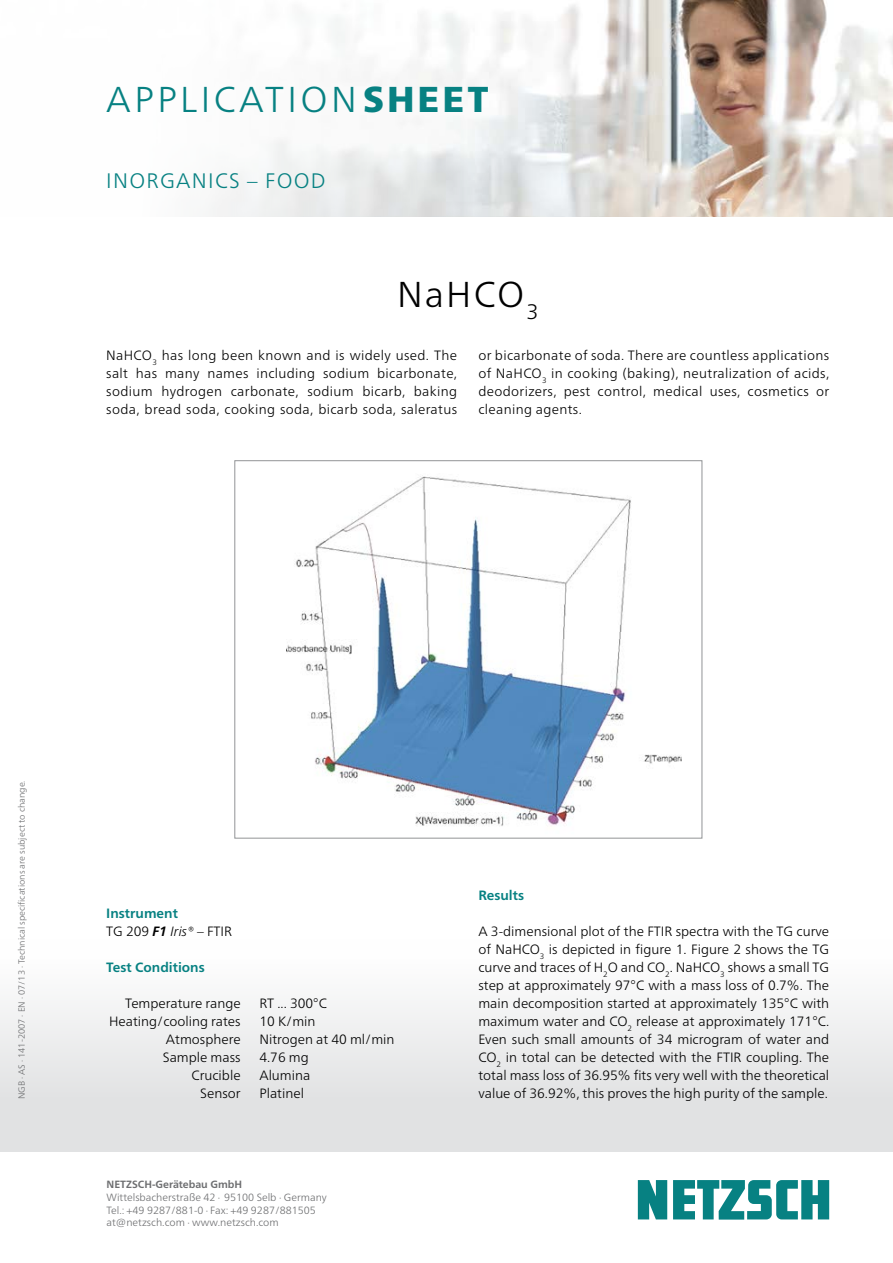
<style>
.page{position:relative;width:893px;height:1263px;background:#fff}
.page>*{position:absolute;margin:0;border:0;box-sizing:border-box;transform-origin:0 0}
.t1{font:300 36px "Frutiger Neue LTW1 G";letter-spacing:.095em;color:#078182}
.Sheet_Headline{font:300 36px "Frutiger Neue LTW1 G";letter-spacing:.06em;color:#000}
.t2{font:300 21px "Frutiger Neue LTW1 G";letter-spacing:.06em;color:#078182}
.Sheet_Zwischenübersc{font:300 13.5px/18px "Frutiger Neue LTW1 G";color:#000;text-align:justify}
.Sheet_Zwischenübersc-2{font:700 13.5px "Frutiger Neue LTW1 G";color:#078182}
.t3{font:300 10.5px/12.8px "Frutiger Neue LTW1 G";color:#6d6e70}
.t4{font:700 10.5px "Frutiger Neue LTW1 G";color:#6d6e70}
.Sheet_Bildunterschri{font:300 9px "Frutiger Neue LTW1 G";color:#6d6e70}
.s1{font-weight:900}
.s2{font-weight:700;font-style:italic}
.s3{font-style:italic}
</style>
<div class="page">
<img style="left:210px;top:0;width:683px;height:216px">
<svg style="left:638px;top:1180px;width:191px;height:39px"></svg>
<img style="left:286px;top:475px;width:395px;height:351px">
<h1 class="t1" style="left:106px;top:78px;width:384px">APPLICATION<span class="s1">SHEET</span></h1>
<p class="t2" style="left:106px;top:168px;width:221px">INORGANICS – FOOD</p>
<p class="Sheet_Headline" style="left:397px;top:272px;width:143px">NaHCO<sub>3</sub></p>
<p class="Sheet_Zwischenübersc" style="left:106px;top:346px;width:352px">NaHCO<sub>3</sub> has long been known and is widely used. The salt has many names including sodium bicarbonate, sodium hydrogen carbonate, sodium bicarb, baking soda, bread soda, cooking soda, bicarb soda, saleratus</p>
<p class="Sheet_Zwischenübersc" style="left:478px;top:346px;width:352px">or bicarbonate of soda. There are countless applications of NaHCO<sub>3</sub> in cooking (baking), neutralization of acids, deodorizers, pest control, medical uses, cosmetics or cleaning agents.</p>
<p class="Sheet_Bildunterschri" style="left:16px;top:1099px;width:320px;rotate:-90deg">NGB ∙ AS ∙ 141-2007 ∙ EN ∙ 07/13 ∙ Technical specifications are subject to change.</p>
<p class="Sheet_Zwischenübersc-2" style="left:106px;top:905px;width:73px">Instrument</p>
<p class="Sheet_Zwischenübersc" style="left:106px;top:922px;width:127px">TG 209 <span class="s2">F1</span> <span class="s3">Iris®</span> – FTIR</p>
<p class="Sheet_Zwischenübersc-2" style="left:106px;top:959px;width:100px">Test Conditions</p>
<p class="Sheet_Zwischenübersc" style="left:125px;top:994px;width:117px">Temperature range</p>
<p class="Sheet_Zwischenübersc" style="left:109px;top:1012px;width:133px">Heating/cooling rates</p>
<p class="Sheet_Zwischenübersc" style="left:166px;top:1030px;width:76px">Atmosphere</p>
<p class="Sheet_Zwischenübersc" style="left:163px;top:1048px;width:79px">Sample mass</p>
<p class="Sheet_Zwischenübersc" style="left:191px;top:1066px;width:51px">Crucible</p>
<p class="Sheet_Zwischenübersc" style="left:200px;top:1084px;width:42px">Sensor</p>
<p class="Sheet_Zwischenübersc" style="left:259px;top:994px;width:69px">RT ... 300°C</p>
<p class="Sheet_Zwischenübersc" style="left:259px;top:1012px;width:58px">10 K/min</p>
<p class="Sheet_Zwischenübersc" style="left:259px;top:1030px;width:137px">Nitrogen at 40 ml/min<br>4.76 mg</p>
<p class="Sheet_Zwischenübersc" style="left:259px;top:1066px;width:53px">Alumina</p>
<p class="Sheet_Zwischenübersc" style="left:259px;top:1084px;width:46px">Platinel</p>
<p class="t4" style="left:107px;top:1178px;width:137px">NETZSCH-Gerätebau GmbH</p>
<p class="t3" style="left:107px;top:1191px;width:222px">Wittelsbacherstraße 42 ∙ 95100 Selb ∙ Germany<br>Tel.: +49 9287/881-0 ∙ Fax: +49 9287/881505 at@netzsch.com ∙ www.netzsch.com</p>
<p class="Sheet_Zwischenübersc-2" style="left:478px;top:887px;width:47px">Results</p>
<p class="Sheet_Zwischenübersc" style="left:478px;top:922px;width:352px">A 3-dimensional plot of the FTIR spectra with the TG curve of NaHCO<sub>3</sub> is depicted in figure 1. Figure 2 shows the TG curve and traces of H<sub>2</sub>O and CO<sub>2</sub>. NaHCO<sub>3</sub> shows a small TG step at approximately 97°C with a mass loss of 0.7%. The main decomposition started at approximately 135°C with maximum water and CO<sub>2</sub> release at approximately 171°C.<br>Even such small amounts of 34 microgram of water and CO<sub>2</sub> in total can be detected with the FTIR coupling. The total mass loss of 36.95% fits very well with the theoretical value of 36.92%, this proves the high purity of the sample.</p>
</div>
